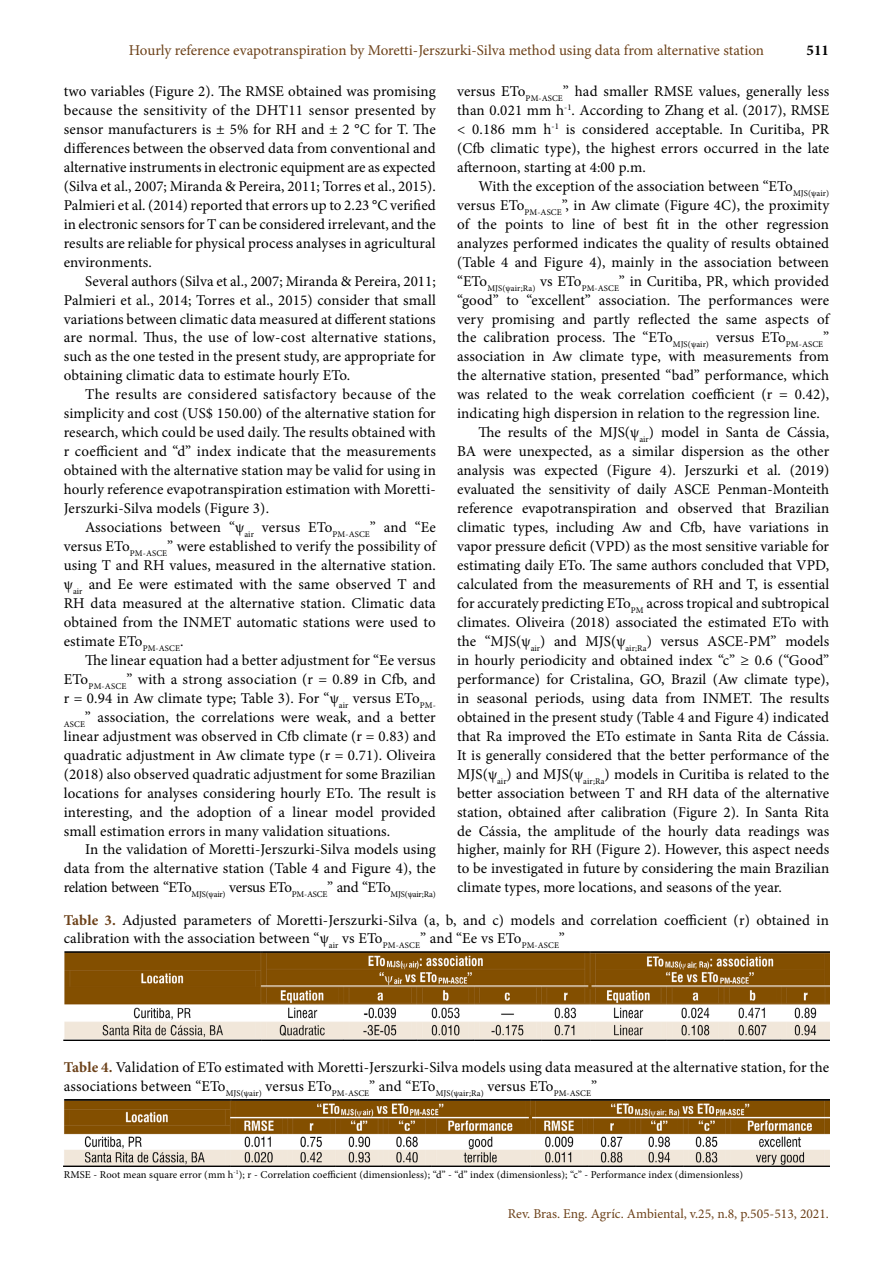
<style>
.page{position:relative;width:893px;height:1263px;background:#fff}
.page>*{position:absolute;margin:0;border:0;box-sizing:border-box;transform-origin:0 0}
.t1{font:15px/18.9px "Minion Pro";letter-spacing:.005em;color:#000;text-align:justify}
.t2{font:15px "Minion Pro";letter-spacing:-.005em;color:#6c4119}
.t3{font:700 15px "Minion Pro";color:#000}
.t4{font:13.5px "Minion Pro";color:#6c4119}
.t5{font:10.5px "Minion Pro";letter-spacing:.005em;color:#000}
.s1{font-weight:700;color:#6c4119}
</style>
<div class="page">
<img style="left:64px;top:1099px;width:765px;height:67px">
<img style="left:64px;top:952px;width:765px;height:88px">
<p class="t2" style="left:129px;top:40px;width:637px">Hourly reference evapotranspiration by Moretti-Jerszurki-Silva method using data from alternative station</p>
<p class="t3" style="left:806px;top:40px;width:24px">511</p>
<p class="t1" style="left:64px;top:82px;width:374px">two variables (Figure 2). The RMSE obtained was promising because the sensitivity of the DHT11 sensor presented by sensor manufacturers is ± 5% for RH and ± 2 °C for T. The differences between the observed data from conventional and alternative instruments in electronic equipment are as expected (Silva et al., 2007; Miranda &amp; Pereira, 2011; Torres et al., 2015).<br>Palmieri et al. (2014) reported that errors up to 2.23 °C verified in electronic sensors for T can be considered irrelevant, and the results are reliable for physical process analyses in agricultural environments.</p>
<p class="t1" style="left:64px;top:271px;width:374px;text-indent:21px">Several authors (Silva et al., 2007; Miranda &amp; Pereira, 2011; Palmieri et al., 2014; Torres et al., 2015) consider that small variations between climatic data measured at different stations are normal. Thus, the use of low-cost alternative stations, such as the one tested in the present study, are appropriate for obtaining climatic data to estimate hourly ETo.</p>
<p class="t1" style="left:64px;top:385px;width:374px;text-indent:21px">The results are considered satisfactory because of the simplicity and cost (US$ 150.00) of the alternative station for research, which could be used daily. The results obtained with r coefficient and “d” index indicate that the measurements obtained with the alternative station may be valid for using in hourly reference evapotranspiration estimation with Moretti-Jerszurki-Silva models (Figure 3).</p>
<p class="t1" style="left:64px;top:518px;width:374px;text-indent:21px">Associations between “ψ<sub>air</sub> versus ETo<sub>PM-ASCE</sub>” and “Ee versus ETo<sub>PM-ASCE</sub>” were established to verify the possibility of using T and RH values, measured in the alternative station. ψ<sub>air</sub> and Ee were estimated with the same observed T and RH data measured at the alternative station. Climatic data obtained from the INMET automatic stations were used to estimate ETo<sub>PM-ASCE</sub>.</p>
<p class="t1" style="left:64px;top:651px;width:374px;text-indent:21px">The linear equation had a better adjustment for “Ee versus ETo<sub>PM-ASCE</sub>” with a strong association (r = 0.89 in Cfb, and r = 0.94 in Aw climate type; Table 3). For “ψ<sub>air</sub> versus ETo<sub>PM-ASCE</sub>” association, the correlations were weak, and a better linear adjustment was observed in Cfb climate (r = 0.83) and quadratic adjustment in Aw climate type (r = 0.71). Oliveira (2018) also observed quadratic adjustment for some Brazilian locations for analyses considering hourly ETo. The result is interesting, and the adoption of a linear model provided small estimation errors in many validation situations.</p>
<p class="t1" style="left:64px;top:840px;width:374px;text-indent:21px">In the validation of Moretti-Jerszurki-Silva models using data from the alternative station (Table 4 and Figure 4), the relation between “ETo<sub>MJS(ψair)</sub> versus ETo<sub>PM-ASCE</sub>” and “ETo<sub>MJS(ψair;Ra)</sub></p>
<p class="t1" style="left:457px;top:82px;width:374px">versus ETo<sub>PM-ASCE</sub>” had smaller RMSE values, generally less than 0.021 mm h<sup>-1</sup>. According to Zhang et al. (2017), RMSE &lt; 0.186 mm h<sup>-1</sup> is considered acceptable. In Curitiba, PR (Cfb climatic type), the highest errors occurred in the late afternoon, starting at 4:00 p.m.</p>
<p class="t1" style="left:478px;top:177px;width:352px">With the exception of the association between “ETo<sub>MJS(ψair)</sub></p>
<p class="t1" style="left:457px;top:196px;width:374px">versus ETo<sub>PM-ASCE</sub>”, in Aw climate (Figure 4C), the proximity</p>
<p class="t1" style="left:457px;top:214px;width:373px">of the points to line of best fit in the other regression</p>
<p class="t1" style="left:457px;top:233px;width:374px">analyzes performed indicates the quality of results obtained</p>
<p class="t1" style="left:457px;top:252px;width:374px">(Table 4 and Figure 4), mainly in the association between</p>
<p class="t1" style="left:457px;top:271px;width:374px">“ETo<sub>MJS(ψair;Ra)</sub> vs ETo<sub>PM-ASCE</sub>” in Curitiba, PR, which provided</p>
<p class="t1" style="left:457px;top:290px;width:374px">“good” to “excellent” association. The performances were</p>
<p class="t1" style="left:457px;top:309px;width:374px">very promising and partly reflected the same aspects of</p>
<p class="t1" style="left:457px;top:328px;width:374px">the calibration process. The “ETo<sub>MJS(ψair)</sub> versus ETo<sub>PM-ASCE</sub>”</p>
<p class="t1" style="left:457px;top:347px;width:374px">association in Aw climate type, with measurements from</p>
<p class="t1" style="left:457px;top:366px;width:374px">the alternative station, presented “bad” performance, which</p>
<p class="t1" style="left:457px;top:385px;width:373px">was related to the weak correlation coefficient (r = 0.42),</p>
<p class="t1" style="left:457px;top:404px;width:364px">indicating high dispersion in relation to the regression line.</p>
<p class="t1" style="left:478px;top:423px;width:352px">The results of the MJS(ψ<sub>air</sub>) model in Santa de Cássia,</p>
<p class="t1" style="left:457px;top:442px;width:374px">BA were unexpected, as a similar dispersion as the other</p>
<p class="t1" style="left:457px;top:461px;width:374px">analysis was expected (Figure 4). Jerszurki et al. (2019)</p>
<p class="t1" style="left:457px;top:480px;width:374px">evaluated the sensitivity of daily ASCE Penman-Monteith</p>
<p class="t1" style="left:457px;top:499px;width:374px">reference evapotranspiration and observed that Brazilian</p>
<p class="t1" style="left:457px;top:518px;width:374px">climatic types, including Aw and Cfb, have variations in</p>
<p class="t1" style="left:457px;top:537px;width:374px">vapor pressure deficit (VPD) as the most sensitive variable for</p>
<p class="t1" style="left:457px;top:556px;width:373px">estimating daily ETo. The same authors concluded that VPD,</p>
<p class="t1" style="left:457px;top:575px;width:374px">calculated from the measurements of RH and T, is essential</p>
<p class="t1" style="left:457px;top:594px;width:374px">for accurately predicting ETo<sub>PM</sub> across tropical and subtropical</p>
<p class="t1" style="left:457px;top:613px;width:374px">climates. Oliveira (2018) associated the estimated ETo with</p>
<p class="t1" style="left:457px;top:632px;width:374px">the “MJS(ψ<sub>air</sub>) and MJS(ψ<sub>air;Ra</sub>) versus ASCE-PM” models</p>
<p class="t1" style="left:457px;top:651px;width:374px">in hourly periodicity and obtained index “c” ≥ 0.6 (“Good”</p>
<p class="t1" style="left:457px;top:670px;width:374px">performance) for Cristalina, GO, Brazil (Aw climate type),</p>
<p class="t1" style="left:457px;top:689px;width:374px">in seasonal periods, using data from INMET. The results</p>
<p class="t1" style="left:457px;top:707px;width:374px">obtained in the present study (Table 4 and Figure 4) indicated</p>
<p class="t1" style="left:457px;top:726px;width:374px">that Ra improved the ETo estimate in Santa Rita de Cássia.</p>
<p class="t1" style="left:457px;top:745px;width:373px">It is generally considered that the better performance of the</p>
<p class="t1" style="left:457px;top:764px;width:374px">MJS(ψ<sub>air</sub>) and MJS(ψ<sub>air;Ra</sub>) models in Curitiba is related to the</p>
<p class="t1" style="left:457px;top:783px;width:374px">better association between T and RH data of the alternative</p>
<p class="t1" style="left:457px;top:802px;width:374px">station, obtained after calibration (Figure 2). In Santa Rita</p>
<p class="t1" style="left:457px;top:821px;width:374px">de Cássia, the amplitude of the hourly data readings was</p>
<p class="t1" style="left:457px;top:840px;width:374px">higher, mainly for RH (Figure 2). However, this aspect needs</p>
<p class="t1" style="left:457px;top:859px;width:374px">to be investigated in future by considering the main Brazilian</p>
<p class="t1" style="left:457px;top:878px;width:326px">climate types, more locations, and seasons of the year.</p>
<p class="t1" style="left:64px;top:910px;width:767px"><span class="s1">Table 3.</span> Adjusted parameters of Moretti-Jerszurki-Silva (a, b, and c) models and correlation coefficient (r) obtained in calibration with the association between “ψ<sub>air</sub> vs ETo<sub>PM-ASCE</sub>” and “Ee vs ETo<sub>PM-ASCE</sub>”</p>
<p class="t1" style="left:64px;top:1058px;width:767px"><span class="s1">Table 4.</span> Validation of ETo estimated with Moretti-Jerszurki-Silva models using data measured at the alternative station, for the associations between “ETo<sub>MJS(ψair)</sub> versus ETo<sub>PM-ASCE</sub>” and “ETo<sub>MJS(ψair;Ra)</sub> versus ETo<sub>PM-ASCE</sub>”</p>
<p class="t5" style="left:64px;top:1167px;width:681px">RMSE - Root mean square error (mm h<sup>-1</sup>); r - Correlation coefficient (dimensionless); “d” - “d” index (dimensionless); “c” - Performance index (dimensionless)</p>
<p class="t4" style="left:508px;top:1204px;width:323px">Rev. Bras. Eng. Agríc. Ambiental, v.25, n.8, p.505-513, 2021.</p>
</div>
